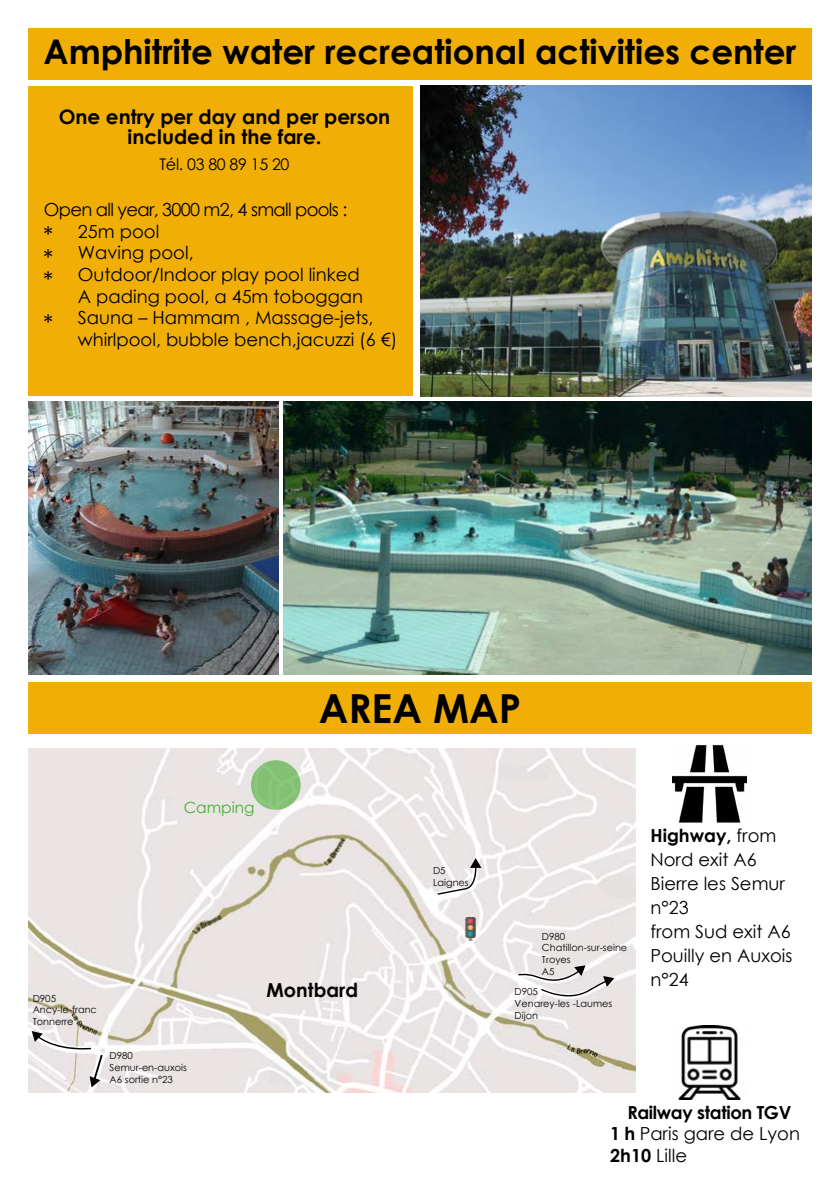
<style>
.page{position:relative;width:840px;height:1191px;background:#fff}
.page>*{position:absolute;margin:0;border:0;box-sizing:border-box;transform-origin:0 0}
.t1{font:700 40px "Century Gothic";color:#000}
.t2{font:700 34px "Century Gothic";color:#000}
.t3{font:24px/44.4px "Century Gothic";color:#000}
.t4{font:700 20px/20px "Century Gothic";color:#000;text-align:center}
.t5{font:700 19.2px "Century Gothic";color:#020203}
.t6{font:18px/21.6px "Century Gothic";color:#000}
.t7{font:700 18px/21.6px "Century Gothic";letter-spacing:-.02em;color:#000}
.t8{font:16px "Century Gothic";letter-spacing:-.02em;color:#000}
.t9{font:15.4px "Century Gothic";color:#49ad35}
.t10{font:9.8px/11.6px "Century Gothic";color:#020203}
.s1{font-weight:700}
.s2{font-weight:400}
</style>
<div class="page">
<div style="left:28px;top:28px;width:783px;height:52px;background:#f0ae06"></div>
<div style="left:28px;top:682px;width:783px;height:52px;background:#f0ae06"></div>
<div style="left:28px;top:86px;width:385px;height:310px;background:#f0ae06"></div>
<img style="left:672px;top:743px;width:73px;height:80px">
<img style="left:673px;top:1025px;width:68px;height:74px">
<img style="left:28px;top:749px;width:607px;height:343px">
<svg style="left:32px;top:1031px;width:71px;height:56px"></svg>
<svg style="left:437px;top:858px;width:44px;height:36px"></svg>
<svg style="left:518px;top:965px;width:96px;height:37px"></svg>
<div style="left:251px;top:760px;width:49px;height:50px;background:#83c174;border-radius:50%"></div>
<img style="left:458px;top:917px;width:24px;height:23px">
<img style="left:420px;top:86px;width:391px;height:310px">
<img style="left:283px;top:401px;width:528px;height:274px">
<img style="left:28px;top:401px;width:250px;height:274px">
<h2 class="t2" style="left:44px;top:26px;width:754px">Amphitrite water recreational activities center</h2>
<p class="t4" style="left:59px;top:106px;width:333px">One entry per day and per person included in the fare.</p>
<p class="t8" style="left:159px;top:153px;width:131px">Tél. 03 80 89 15 20</p>
<p class="t6" style="left:78px;top:198px;width:321px;text-indent:-34px">Open all year, 3000 m2, 4 small pools :<br>25m pool<br>Waving pool,<br>Outdoor/Indoor play pool linked<br>A pading pool, a 45m toboggan<br>Sauna – Hammam , Massage-jets, whirlpool, bubble bench,jacuzzi (6 €)</p>
<h3 class="t3" style="left:43px;top:213px;width:12px">* *</h3>
<h3 class="t3" style="left:43px;top:235px;width:12px">*</h3>
<h3 class="t3" style="left:43px;top:301px;width:12px">*</h3>
<h1 class="t1" style="left:318px;top:678px;width:204px">AREA MAP</h1>
<p class="t9" style="left:183px;top:796px;width:72px">Camping</p>
<p class="t10" style="left:33px;top:992px;width:25px">D905</p>
<p class="t10" style="left:33px;top:1003px;width:66px">Ancy-le-franc<br>Tonnerre</p>
<p class="t10" style="left:110px;top:1049px;width:79px">D980<br>Semur-en-auxois<br>A6 sortie n°23</p>
<p class="t5" style="left:266px;top:975px;width:93px">Montbard</p>
<p class="t10" style="left:433px;top:864px;width:37px">D5<br>Laignes</p>
<p class="t10" style="left:541px;top:930px;width:87px">D980<br>Chatillon-sur-seine<br>Troyes<br>A5</p>
<p class="t10" style="left:514px;top:985px;width:99px">D905<br>Venarey-les -Laumes<br>Dijon</p>
<p class="t6" style="left:650px;top:823px;width:143px;line-height:24px"><span class="s1">Highway,</span> from<br>Nord exit A6<br>Bierre les Semur n°23<br>from Sud exit A6<br>Pouilly en Auxois n°24</p>
<p class="t7" style="left:609px;top:1100px;width:191px;text-indent:17px">Railway station TGV<br>1 h <span class="s2">Paris gare de Lyon<br></span>2h10 <span class="s2">Lille</span></p>
</div>
